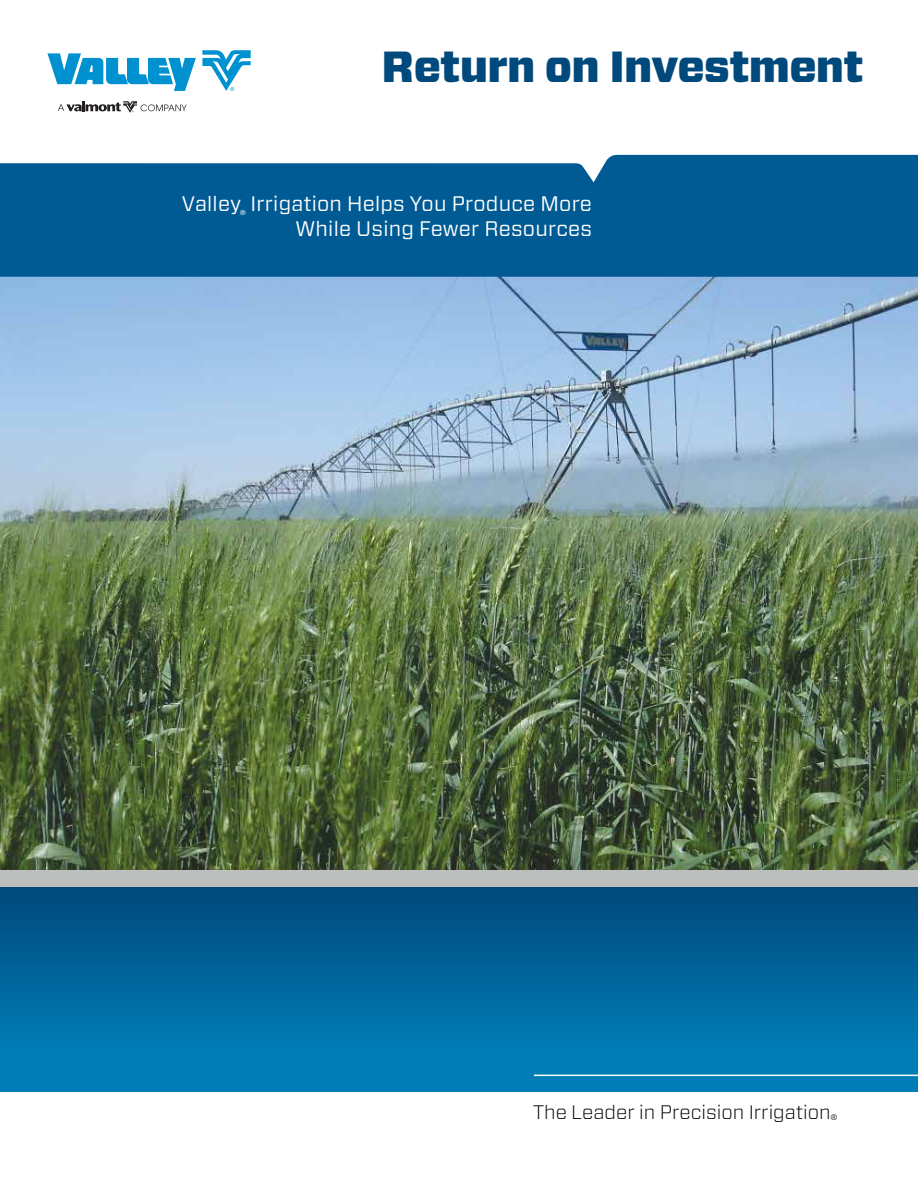
<style>
.page{position:relative;width:918px;height:1188px;background:#fff}
.page>*{position:absolute;margin:0;border:0;box-sizing:border-box;transform-origin:0 0}
.t1{font:900 43.5px "Forza";letter-spacing:-.02em;color:#00497c}
.t2{font:21px "Forza";letter-spacing:.01em;color:#fff}
.t3{font:300 19.5px "Forza";color:#000}
.t4{font:300 7.8px "Helvetica Neue LT Pro";color:#000}
.t5{font:7.05px "Helvetica Neue LT Pro";color:#fff}
</style>
<div class="page">
<svg style="left:58px;top:101px;width:129px;height:12px"></svg>
<svg style="left:202px;top:50px;width:49px;height:41px"></svg>
<svg style="left:47px;top:53px;width:149px;height:38px"></svg>
<img style="left:0;top:277px;width:918px;height:593px">
<div style="left:0;top:155px;width:918px;height:122px;background:#005b94"></div>
<div style="left:0;top:886px;width:918px;height:206px;background:#007db6"></div>
<div style="left:0;top:886px;width:918px;height:163px;background:linear-gradient(to bottom,#00487b,#007cb5)"></div>
<hr style="left:534px;top:1075px;width:384px;height:1px;background:#fff">
<div style="left:0;top:870px;width:918px;height:17px;background:#bdbfbf"></div>
<h1 class="t1" style="left:382px;top:38px;width:484px">Return on Investment</h1>
<p class="t2" style="left:182px;top:189px;width:412px">Valley Irrigation Helps You Produce More</p>
<p class="t5" style="left:240px;top:208px;width:7px">®</p>
<p class="t2" style="left:296px;top:215px;width:298px">While Using Fewer Resources</p>
<p class="t3" style="left:533px;top:1099px;width:299px">The Leader in Precision Irrigation</p>
<p class="t4" style="left:831px;top:1113px;width:8px">®</p>
</div>
